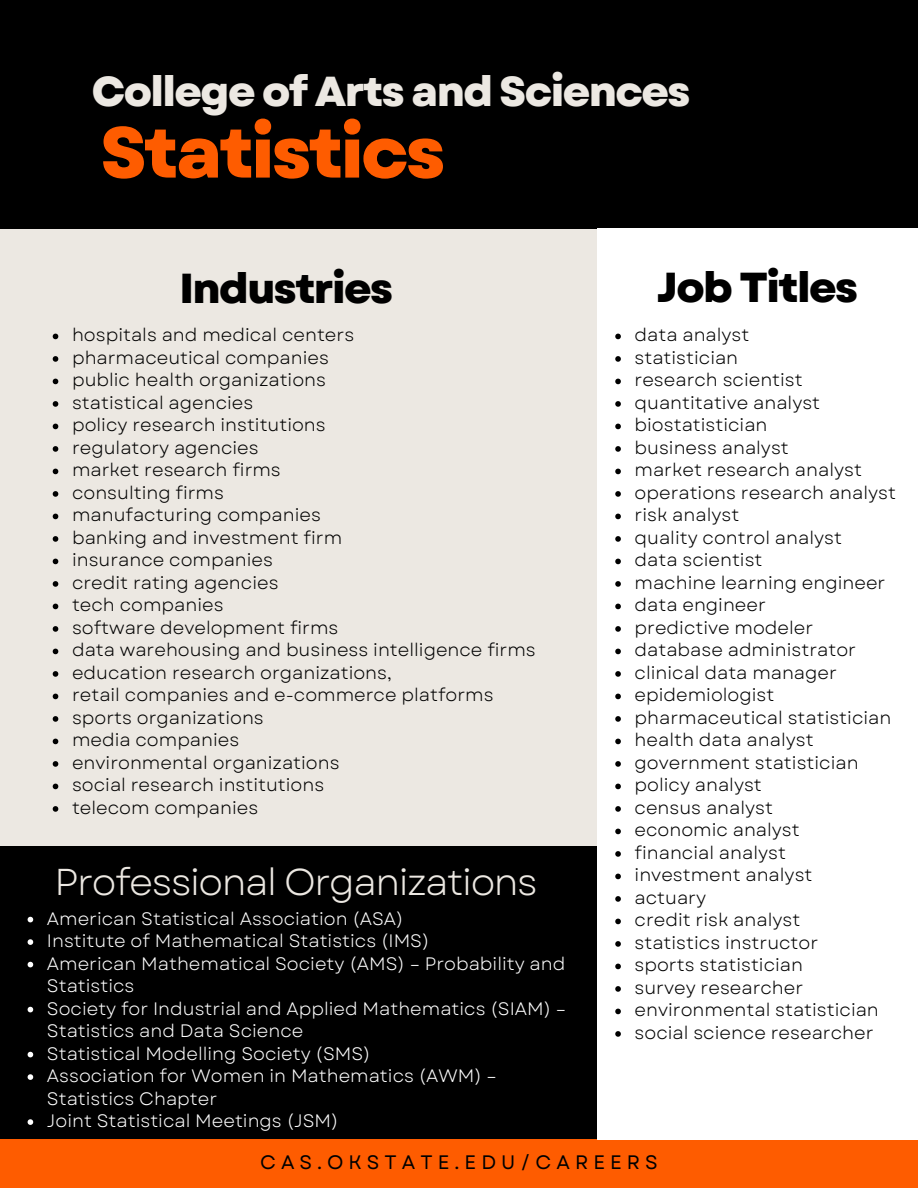
<style>
.page{position:relative;width:918px;height:1188px;background:#ece8e2}
.page>*{position:absolute;margin:0;border:0;box-sizing:border-box;transform-origin:0 0}
.t1{font:800 71.85px "Garet";letter-spacing:-.04em;color:#fe5c00}
.t2{font:800 41.85px "Garet";letter-spacing:-.04em;color:#ece8e2}
.t3{font:800 41.85px "Garet";letter-spacing:-.04em;color:#000}
.t4{font:37.35px "Garet";letter-spacing:-.04em;color:#ece8e2}
.t5{font:22.5px "Garet";letter-spacing:-.04em;color:#ece8e2}
.t6{font:19.5px "Garet";letter-spacing:.26em;color:#000}
.t7{font:18px "Garet";color:#000}
.t8{font:18px/22.5px "Garet";color:#fff}
</style>
<div class="page">
<div style="left:0;top:0;width:918px;height:228px;background:#000"></div>
<div style="left:0;top:846px;width:597px;height:342px;background:#000"></div>
<div style="left:0;top:1139px;width:918px;height:49px;background:#fe5c00"></div>
<div style="left:597px;top:228px;width:321px;height:911px;background:#fff"></div>
<svg style="left:28px;top:917px;width:5px;height:5px"></svg>
<svg style="left:28px;top:939px;width:5px;height:6px"></svg>
<svg style="left:28px;top:962px;width:5px;height:5px"></svg>
<svg style="left:28px;top:1007px;width:5px;height:5px"></svg>
<svg style="left:28px;top:1052px;width:5px;height:5px"></svg>
<svg style="left:28px;top:1074px;width:5px;height:6px"></svg>
<svg style="left:28px;top:1119px;width:5px;height:6px"></svg>
<svg style="left:615px;top:334px;width:6px;height:5px"></svg>
<svg style="left:615px;top:356px;width:6px;height:6px"></svg>
<svg style="left:615px;top:379px;width:6px;height:5px"></svg>
<svg style="left:615px;top:401px;width:6px;height:6px"></svg>
<svg style="left:615px;top:424px;width:6px;height:5px"></svg>
<svg style="left:615px;top:446px;width:6px;height:6px"></svg>
<svg style="left:615px;top:469px;width:6px;height:5px"></svg>
<svg style="left:615px;top:491px;width:6px;height:6px"></svg>
<svg style="left:615px;top:514px;width:6px;height:5px"></svg>
<svg style="left:615px;top:536px;width:6px;height:6px"></svg>
<svg style="left:615px;top:559px;width:6px;height:5px"></svg>
<svg style="left:615px;top:581px;width:6px;height:6px"></svg>
<svg style="left:615px;top:604px;width:6px;height:5px"></svg>
<svg style="left:615px;top:626px;width:6px;height:6px"></svg>
<svg style="left:615px;top:649px;width:6px;height:5px"></svg>
<svg style="left:615px;top:671px;width:6px;height:6px"></svg>
<svg style="left:615px;top:694px;width:6px;height:5px"></svg>
<svg style="left:615px;top:716px;width:6px;height:6px"></svg>
<svg style="left:615px;top:739px;width:6px;height:5px"></svg>
<svg style="left:615px;top:761px;width:6px;height:6px"></svg>
<svg style="left:615px;top:784px;width:6px;height:5px"></svg>
<svg style="left:615px;top:806px;width:6px;height:6px"></svg>
<svg style="left:615px;top:829px;width:6px;height:5px"></svg>
<svg style="left:615px;top:851px;width:6px;height:6px"></svg>
<svg style="left:615px;top:874px;width:6px;height:5px"></svg>
<svg style="left:615px;top:896px;width:6px;height:6px"></svg>
<svg style="left:615px;top:919px;width:6px;height:5px"></svg>
<svg style="left:615px;top:941px;width:6px;height:6px"></svg>
<svg style="left:615px;top:964px;width:6px;height:5px"></svg>
<svg style="left:615px;top:986px;width:6px;height:6px"></svg>
<svg style="left:615px;top:1009px;width:6px;height:5px"></svg>
<svg style="left:615px;top:1031px;width:6px;height:6px"></svg>
<svg style="left:53px;top:334px;width:5px;height:5px"></svg>
<svg style="left:53px;top:356px;width:5px;height:6px"></svg>
<svg style="left:53px;top:379px;width:5px;height:5px"></svg>
<svg style="left:53px;top:401px;width:5px;height:6px"></svg>
<svg style="left:53px;top:424px;width:5px;height:5px"></svg>
<svg style="left:53px;top:446px;width:5px;height:6px"></svg>
<svg style="left:53px;top:469px;width:5px;height:5px"></svg>
<svg style="left:53px;top:491px;width:5px;height:6px"></svg>
<svg style="left:53px;top:514px;width:5px;height:5px"></svg>
<svg style="left:53px;top:536px;width:5px;height:6px"></svg>
<svg style="left:53px;top:559px;width:5px;height:5px"></svg>
<svg style="left:53px;top:581px;width:5px;height:6px"></svg>
<svg style="left:53px;top:604px;width:5px;height:5px"></svg>
<svg style="left:53px;top:626px;width:5px;height:6px"></svg>
<svg style="left:53px;top:649px;width:5px;height:5px"></svg>
<svg style="left:53px;top:671px;width:5px;height:6px"></svg>
<svg style="left:53px;top:694px;width:5px;height:5px"></svg>
<svg style="left:53px;top:716px;width:5px;height:6px"></svg>
<svg style="left:53px;top:739px;width:5px;height:5px"></svg>
<svg style="left:53px;top:761px;width:5px;height:6px"></svg>
<svg style="left:53px;top:784px;width:5px;height:5px"></svg>
<svg style="left:53px;top:806px;width:5px;height:6px"></svg>
<p class="t2" style="left:92px;top:61px;width:600px">College of Arts and Sciences</p>
<p class="t1" style="left:101px;top:101px;width:346px">Statistics</p>
<h2 class="t3" style="left:180px;top:258px;width:215px">Industries</h2>
<h1 class="t3" style="left:657px;top:258px;width:203px">Job Titles</h1>
<p class="t7" style="left:72px;top:322px;width:284px">hospitals and medical centers</p>
<p class="t7" style="left:72px;top:345px;width:258px">pharmaceutical companies</p>
<p class="t7" style="left:72px;top:367px;width:256px">public health organizations</p>
<p class="t7" style="left:72px;top:390px;width:183px">statistical agencies</p>
<p class="t7" style="left:72px;top:412px;width:255px">policy research institutions</p>
<p class="t7" style="left:72px;top:435px;width:188px">regulatory agencies</p>
<p class="t7" style="left:72px;top:457px;width:210px">market research firms</p>
<p class="t7" style="left:72px;top:480px;width:153px">consulting firms</p>
<p class="t7" style="left:72px;top:502px;width:250px">manufacturing companies</p>
<p class="t7" style="left:72px;top:525px;width:272px">banking and investment firm</p>
<p class="t7" style="left:72px;top:547px;width:203px">insurance companies</p>
<p class="t7" style="left:72px;top:570px;width:208px">credit rating agencies</p>
<h3 class="t7" style="left:72px;top:592px;width:153px">tech companies</h3>
<p class="t7" style="left:72px;top:615px;width:268px">software development firms</p>
<p class="t7" style="left:72px;top:637px;width:465px">data warehousing and business intelligence firms</p>
<p class="t7" style="left:72px;top:660px;width:321px">education research organizations,</p>
<p class="t7" style="left:72px;top:682px;width:423px">retail companies and e-commerce platforms</p>
<p class="t7" style="left:72px;top:705px;width:193px">sports organizations</p>
<p class="t7" style="left:72px;top:727px;width:169px">media companies</p>
<p class="t7" style="left:72px;top:750px;width:269px">environmental organizations</p>
<h4 class="t7" style="left:72px;top:772px;width:254px">social research institutions</h4>
<h5 class="t7" style="left:72px;top:795px;width:188px">telecom companies</h5>
<p class="t4" style="left:55px;top:855px;width:485px">Professional Organizations</p>
<p class="t8" style="left:47px;top:907px;width:358px">American Statistical Association (ASA)</p>
<p class="t8" style="left:47px;top:930px;width:384px">Institute of Mathematical Statistics (IMS)</p>
<p class="t8" style="left:47px;top:952px;width:520px">American Mathematical Society (AMS) – Probability and<br>Statistics</p>
<p class="t8" style="left:47px;top:997px;width:521px">Society for Industrial and Applied Mathematics (SIAM) –<br>Statistics and Data Science</p>
<p class="t8" style="left:47px;top:1042px;width:325px">Statistical Modelling Society (SMS)</p>
<p class="t8" style="left:47px;top:1065px;width:452px">Association for Women in Mathematics (AWM) –<br>Statistics Chapter</p>
<p class="t8" style="left:47px;top:1110px;width:293px">Joint Statistical Meetings (JSM)</p>
<h2 class="t5" style="left:66px;top:952px;width:76px">Where</h2>
<p class="t7" style="left:635px;top:322px;width:116px">data analyst</p>
<p class="t7" style="left:635px;top:345px;width:105px">statistician</p>
<p class="t7" style="left:635px;top:367px;width:170px">research scientist</p>
<p class="t7" style="left:635px;top:390px;width:187px">quantitative analyst</p>
<p class="t7" style="left:635px;top:412px;width:134px">biostatistician</p>
<p class="t7" style="left:635px;top:435px;width:156px">business analyst</p>
<p class="t7" style="left:635px;top:457px;width:229px">market research analyst</p>
<p class="t7" style="left:635px;top:480px;width:263px">operations research analyst</p>
<p class="t7" style="left:635px;top:502px;width:106px">risk analyst</p>
<p class="t7" style="left:635px;top:525px;width:209px">quality control analyst</p>
<p class="t7" style="left:635px;top:547px;width:129px">data scientist</p>
<p class="t7" style="left:635px;top:570px;width:252px">machine learning engineer</p>
<p class="t7" style="left:635px;top:592px;width:133px">data engineer</p>
<p class="t7" style="left:635px;top:615px;width:180px">predictive modeler</p>
<p class="t7" style="left:635px;top:637px;width:223px">database administrator</p>
<p class="t7" style="left:635px;top:660px;width:204px">clinical data manager</p>
<p class="t7" style="left:635px;top:682px;width:141px">epidemiologist</p>
<p class="t7" style="left:635px;top:705px;width:258px">pharmaceutical statistician</p>
<p class="t7" style="left:635px;top:727px;width:181px">health data analyst</p>
<p class="t7" style="left:635px;top:750px;width:226px">government statistician</p>
<p class="t7" style="left:635px;top:772px;width:129px">policy analyst</p>
<h2 class="t7" style="left:635px;top:795px;width:140px">census analyst</h2>
<p class="t7" style="left:635px;top:817px;width:167px">economic analyst</p>
<p class="t7" style="left:635px;top:840px;width:153px">financial analyst</p>
<p class="t7" style="left:635px;top:862px;width:179px">investment analyst</p>
<p class="t7" style="left:635px;top:885px;width:73px">actuary</p>
<p class="t7" style="left:635px;top:907px;width:167px">credit risk analyst</p>
<p class="t7" style="left:635px;top:930px;width:185px">statistics instructor</p>
<p class="t7" style="left:635px;top:952px;width:170px">sports statistician</p>
<p class="t7" style="left:635px;top:975px;width:170px">survey researcher</p>
<p class="t7" style="left:635px;top:997px;width:246px">environmental statistician</p>
<p class="t7" style="left:635px;top:1020px;width:240px">social science researcher</p>
<p class="t6" style="left:260px;top:1148px;width:399px">CAS.OKSTATE.EDU/CAREERS</p>
</div>
